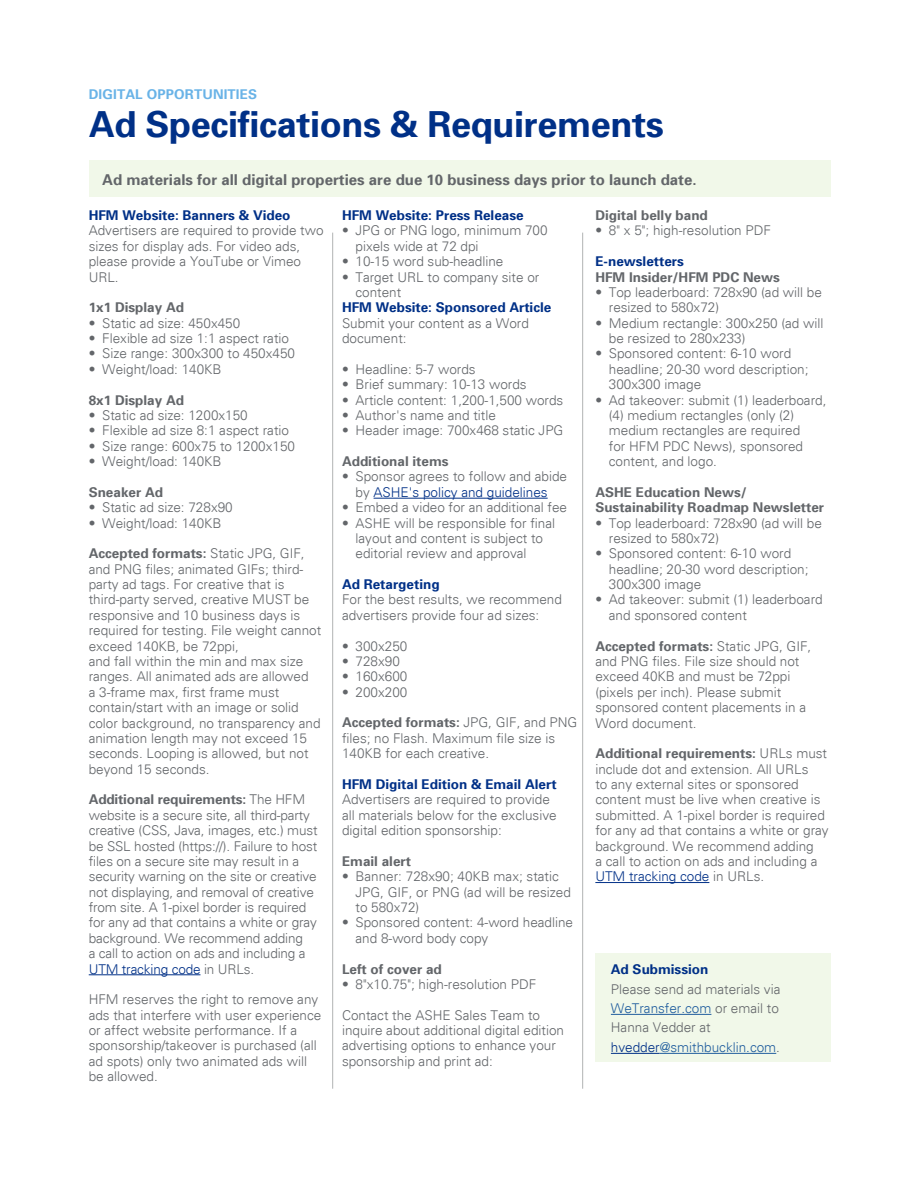
<style>
.page{position:relative;width:918px;height:1188px;background:#fff}
.page>*{position:absolute;margin:0;border:0;box-sizing:border-box;transform-origin:0 0}
.t1{font:700 36px "Univers 65";letter-spacing:-.01em;color:#003087}
.t2{font:700 15px "Univers 65";color:#63666a}
.t3{font:300 13.5px/15.5px "Univers";color:#63666a}
.t4{font:700 13.5px/15.5px "Univers 65";color:#63666a}
.t5{font:700 13.5px "Univers 65";color:#003087}
.t6{font:700 13.5px "Univers 65";letter-spacing:.01em;color:#69b3e7}
.s1{font-family:"Univers";font-weight:300}
.s2{color:#003087}
.s3{color:#215e9e}
</style>
<div class="page">
<div style="left:89px;top:160px;width:742px;height:37px;background:#f1f8e9"></div>
<hr style="left:89px;top:974px;width:111px;height:1px;background:#003087">
<hr style="left:374px;top:498px;width:174px;height:1px;background:#003087">
<hr style="left:595px;top:882px;width:114px;height:1px;background:#003087">
<div style="left:595px;top:954px;width:236px;height:108px;background:#f1f8e9"></div>
<hr style="left:611px;top:1014px;width:100px;height:1px;background:#215e9e">
<hr style="left:611px;top:1053px;width:49px;height:1px;background:#003087">
<hr style="left:660px;top:1053px;width:116px;height:1px;background:#215e9e">
<hr style="left:332px;top:233px;width:1px;height:856px;background:#b1b3b3">
<hr style="left:582px;top:233px;width:1px;height:856px;background:#b1b3b3">
<p class="t6" style="left:89px;top:85px;width:170px">DIGITAL OPPORTUNITIES</p>
<h1 class="t1" style="left:89px;top:101px;width:576px">Ad Specifications &amp; Requirements</h1>
<p class="t2" style="left:102px;top:170px;width:596px">Ad materials for all digital properties are due 10 business days prior to launch date.</p>
<p class="t5" style="left:89px;top:207px;width:203px">HFM Website: Banners &amp; Video</p>
<p class="t3" style="left:89px;top:223px;width:236px">Advertisers are required to provide two sizes for display ads. For video ads, please provide a YouTube or Vimeo<br>URL.</p>
<p class="t4" style="left:89px;top:299px;width:97px">1x1 Display Ad</p>
<p class="t3" style="left:89px;top:315px;width:153px">• Static ad size: 450x450</p>
<p class="t3" style="left:89px;top:331px;width:202px">• Flexible ad size 1:1 aspect ratio</p>
<p class="t3" style="left:89px;top:346px;width:208px">• Size range: 300x300 to 450x450</p>
<p class="t3" style="left:89px;top:361px;width:134px">• Weight/load: 140KB</p>
<p class="t4" style="left:89px;top:392px;width:97px">8x1 Display Ad</p>
<p class="t3" style="left:89px;top:407px;width:161px">• Static ad size: 1200x150</p>
<p class="t3" style="left:89px;top:423px;width:202px">• Flexible ad size 8:1 aspect ratio</p>
<p class="t3" style="left:89px;top:438px;width:208px">• Size range: 600x75 to 1200x150</p>
<p class="t3" style="left:89px;top:454px;width:134px">• Weight/load: 140KB</p>
<p class="t4" style="left:89px;top:484px;width:76px">Sneaker Ad</p>
<p class="t3" style="left:89px;top:500px;width:146px">• Static ad size: 728x90</p>
<p class="t3" style="left:89px;top:515px;width:134px">• Weight/load: 140KB</p>
<p class="t4" style="left:89px;top:545px;width:218px">Accepted formats: <span class="s1">Static JPG, GIF,</span></p>
<p class="t3" style="left:89px;top:561px;width:234px">and PNG files; animated GIFs; third&shy;party ad tags. For creative that is third-party served, creative MUST be responsive and 10 business days is required for testing. File weight cannot exceed 140KB, be 72ppi,<br>and fall within the min and max size ranges. All animated ads are allowed<br>a 3-frame max, first frame must contain/start with an image or solid color background, no transparency and animation length may not exceed 15 seconds. Looping is allowed, but not beyond 15 seconds.</p>
<p class="t4" style="left:89px;top:791px;width:218px">Additional requirements: <span class="s1">The HFM</span></p>
<p class="t3" style="left:89px;top:807px;width:230px">website is a secure site, all third-party creative (CSS, Java, images, etc.) must be SSL hosted (https://). Failure to host files on a secure site may result in a security warning on the site or creative not displaying, and removal of creative from site. A 1-pixel border is required for any ad that contains a white or gray background. We recommend adding<br>a call to action on ads and including a <span class="s2">UTM tracking code</span> in URLs.</p>
<p class="t3" style="left:89px;top:992px;width:234px">HFM reserves the right to remove any ads that interfere with user experience or affect website performance. If a sponsorship/takeover is purchased (all ad spots) only two animated ads will be allowed.</p>
<p class="t5" style="left:342px;top:207px;width:183px">HFM Website: Press Release</p>
<p class="t3" style="left:356px;top:223px;width:194px;text-indent:-14px">• JPG or PNG logo, minimum 700 pixels wide at 72 dpi</p>
<p class="t3" style="left:342px;top:254px;width:163px">• 10-15 word sub-headline</p>
<p class="t3" style="left:356px;top:269px;width:185px;text-indent:-14px">• Target URL to company site or content</p>
<p class="t5" style="left:342px;top:299px;width:211px">HFM Website: Sponsored Article</p>
<p class="t3" style="left:342px;top:315px;width:188px">Submit your content as a Word document:</p>
<p class="t3" style="left:342px;top:361px;width:135px">• Headline: 5-7 words</p>
<p class="t3" style="left:342px;top:377px;width:186px">• Brief summary: 10-13 words</p>
<p class="t3" style="left:342px;top:392px;width:223px">• Article content: 1,200-1,500 words</p>
<p class="t3" style="left:342px;top:407px;width:155px">• Author's name and title</p>
<p class="t3" style="left:342px;top:423px;width:223px">• Header image: 700x468 static JPG</p>
<p class="t4" style="left:342px;top:453px;width:108px">Additional items</p>
<p class="t3" style="left:342px;top:469px;width:227px;text-align:center">• Sponsor agrees to follow and abide by <span class="s2">ASHE's policy and guidelines</span></p>
<p class="t3" style="left:342px;top:500px;width:227px">• Embed a video for an additional fee</p>
<p class="t3" style="left:356px;top:515px;width:201px;text-indent:-14px">• ASHE will be responsible for final layout and content is subject to editorial review and approval</p>
<p class="t5" style="left:342px;top:576px;width:99px">Ad Retargeting</p>
<p class="t3" style="left:342px;top:592px;width:221px">For the best results, we recommend advertisers provide four ad sizes:</p>
<p class="t3" style="left:342px;top:638px;width:67px">• 300x250</p>
<p class="t3" style="left:342px;top:654px;width:59px">• 728x90</p>
<p class="t3" style="left:342px;top:669px;width:67px">• 160x600</p>
<p class="t3" style="left:342px;top:684px;width:67px">• 200x200</p>
<p class="t4" style="left:342px;top:715px;width:237px">Accepted formats: <span class="s1">JPG, GIF, and PNG</span></p>
<p class="t3" style="left:342px;top:730px;width:215px">files; no Flash. Maximum file size is<br>140KB for each creative.</p>
<p class="t5" style="left:342px;top:776px;width:216px">HFM Digital Edition &amp; Email Alert</p>
<p class="t3" style="left:342px;top:792px;width:216px">Advertisers are required to provide all materials below for the exclusive digital edition sponsorship:</p>
<p class="t4" style="left:342px;top:853px;width:71px">Email alert</p>
<p class="t3" style="left:356px;top:869px;width:217px;text-indent:-14px">• Banner: 728x90; 40KB max; static<br>JPG, GIF, or PNG (ad will be resized to 580x72)</p>
<p class="t3" style="left:356px;top:915px;width:219px;text-indent:-14px">• Sponsored content: 4-word headline and 8-word body copy</p>
<p class="t4" style="left:342px;top:961px;width:101px">Left of cover ad</p>
<p class="t3" style="left:342px;top:976px;width:196px">• 8"x10.75"; high-resolution PDF</p>
<p class="t3" style="left:342px;top:1007px;width:224px">Contact the ASHE Sales Team to inquire about additional digital edition advertising options to enhance your sponsorship and print ad:</p>
<p class="t4" style="left:595px;top:207px;width:114px">Digital belly band</p>
<p class="t3" style="left:595px;top:223px;width:177px">• 8" x 5"; high-resolution PDF</p>
<p class="t5" style="left:595px;top:253px;width:90px">E-newsletters</p>
<p class="t4" style="left:595px;top:269px;width:186px">HFM Insider/HFM PDC News</p>
<p class="t3" style="left:609px;top:284px;width:215px;text-indent:-14px">• Top leaderboard: 728x90 (ad will be resized to 580x72)</p>
<p class="t3" style="left:609px;top:315px;width:216px;text-indent:-14px">• Medium rectangle: 300x250 (ad will be resized to 280x233)</p>
<p class="t3" style="left:609px;top:346px;width:201px;text-indent:-14px">• Sponsored content: 6-10 word headline; 20-30 word description;<br>300x300 image</p>
<p class="t3" style="left:609px;top:392px;width:219px;text-indent:-14px">• Ad takeover: submit (1) leaderboard, (4) medium rectangles (only (2) medium rectangles are required<br>for HFM PDC News), sponsored content, and logo.</p>
<p class="t4" style="left:595px;top:484px;width:230px">ASHE Education News/<br>Sustainability Roadmap Newsletter</p>
<p class="t3" style="left:609px;top:515px;width:215px;text-indent:-14px">• Top leaderboard: 728x90 (ad will be resized to 580x72)</p>
<p class="t3" style="left:609px;top:546px;width:201px;text-indent:-14px">• Sponsored content: 6-10 word headline; 20-30 word description;<br>300x300 image</p>
<p class="t3" style="left:609px;top:592px;width:215px;text-indent:-14px">• Ad takeover: submit (1) leaderboard and sponsored content</p>
<p class="t4" style="left:595px;top:638px;width:218px">Accepted formats: <span class="s1">Static JPG, GIF,</span></p>
<p class="t3" style="left:595px;top:654px;width:212px">and PNG files. File size should not exceed 40KB and must be 72ppi (pixels per inch). Please submit sponsored content placements in a<br>Word document.</p>
<p class="t4" style="left:595px;top:745px;width:233px">Additional requirements: <span class="s1">URLs must</span></p>
<p class="t3" style="left:595px;top:761px;width:235px">include dot and extension. All URLs<br>to any external sites or sponsored content must be live when creative is submitted. A 1-pixel border is required for any ad that contains a white or gray background. We recommend adding<br>a call to action on ads and including a <span class="s2">UTM tracking code</span> in URLs.</p>
<p class="t5" style="left:611px;top:961px;width:99px">Ad Submission</p>
<p class="t3" style="left:611px;top:979px;width:171px;line-height:19.5px">Please send ad materials via<br><span class="s3">WeTransfer.com</span> or email to<br>Hanna Vedder at <span class="s2">hvedder</span><span class="s3">@smithbucklin.com</span>.</p>
</div>
